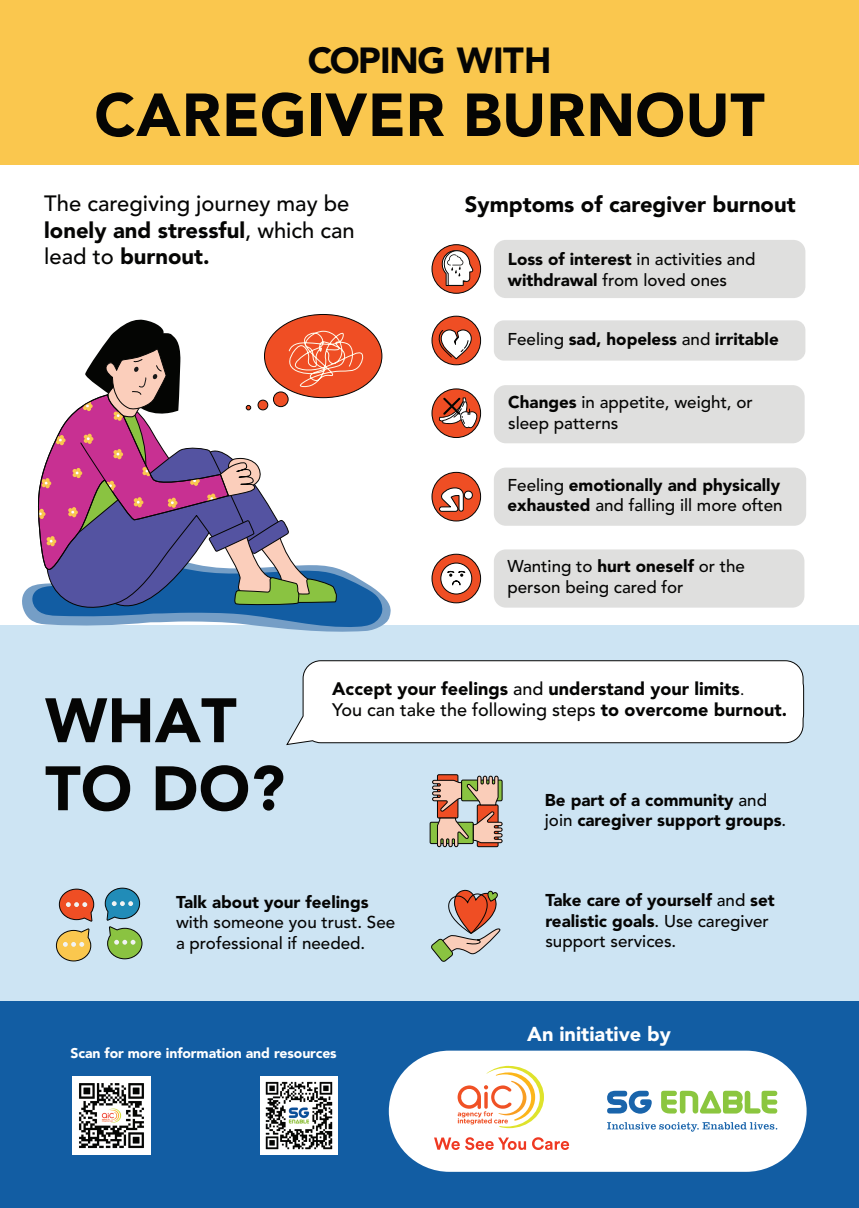
<style>
.page{position:relative;width:859px;height:1208px;background:#fff}
.page>*{position:absolute;margin:0;border:0;box-sizing:border-box;transform-origin:0 0}
.t1{font:900 62px/68px "Avenir";letter-spacing:.005em;color:#050504}
.t2{font:900 60px "Avenir";letter-spacing:.005em;color:#050504}
.t3{font:900 36px "Avenir";letter-spacing:-.025em;color:#050504}
.t4{font:900 22px/26.4px "Avenir";color:#050504}
.t5{font:500 22px "Avenir LT Std";color:#050504}
.t6{font:900 20px "Avenir";color:#fff}
.t7{font:500 18px "Avenir LT Std";color:#050504}
.t8{font:900 18px "Avenir";color:#050504}
.t9{font:500 17px/20.4px "Avenir LT Std";color:#050504}
.t10{font:900 17px/20.4px "Avenir";color:#050504}
.t11{font:900 14px "Avenir";letter-spacing:-.005em;color:#fff}
.s1{font-family:"Avenir LT Std";font-weight:500}
.s2{font-family:"Avenir";font-weight:900}
.s3{font-weight:400}
</style>
<div class="page">
<div style="left:494px;top:320px;width:311px;height:40px;background:#dfdfde;border-radius:10px"></div>
<div style="left:494px;top:240px;width:311px;height:58px;background:#dfdfde;border-radius:12px"></div>
<div style="left:494px;top:467px;width:312px;height:59px;background:#dfdfde;border-radius:12px"></div>
<div style="left:494px;top:549px;width:310px;height:58px;background:#dfdfde;border-radius:12px"></div>
<div style="left:494px;top:385px;width:311px;height:58px;background:#dfdfde;border-radius:12px"></div>
<div style="left:0;top:625px;width:859px;height:417px;background:#cde4f3"></div>
<svg style="left:22px;top:318px;width:369px;height:314px"></svg>
<svg style="left:432px;top:554px;width:49px;height:49px"></svg>
<div style="left:431px;top:554px;width:50px;height:49px;border:1px solid #050504;border-radius:50%"></div>
<div style="left:441px;top:563px;width:31px;height:31px;background:#fff;border-radius:50%"></div>
<div style="left:440px;top:562px;width:32px;height:32px;border:1px solid #050504;border-radius:50%"></div>
<svg style="left:447px;top:570px;width:18px;height:15px"></svg>
<div style="left:432px;top:389px;width:49px;height:48px;background:#ef4e24;border-radius:50%"></div>
<div style="left:431px;top:388px;width:50px;height:50px;border:1px solid #050504;border-radius:50%"></div>
<svg style="left:439px;top:396px;width:39px;height:32px"></svg>
<svg style="left:432px;top:472px;width:49px;height:49px"></svg>
<div style="left:431px;top:472px;width:50px;height:49px;border:1px solid #050504;border-radius:50%"></div>
<svg style="left:438px;top:479px;width:36px;height:33px"></svg>
<div style="left:432px;top:316px;width:49px;height:49px;background:#ef4e24;border-radius:50%"></div>
<div style="left:431px;top:316px;width:50px;height:49px;border:1px solid #050504;border-radius:50%"></div>
<svg style="left:104px;top:887px;width:39px;height:73px"></svg>
<svg style="left:55px;top:888px;width:40px;height:74px"></svg>
<div style="left:437px;top:774px;width:21px;height:44px;border:1px solid #050504"></div>
<svg style="left:430px;top:775px;width:73px;height:187px"></svg>
<svg style="left:286px;top:660px;width:519px;height:86px;background:#f5f6f7"></svg>
<div style="left:432px;top:245px;width:49px;height:48px;background:#ef4e24;border-radius:50%"></div>
<div style="left:431px;top:244px;width:50px;height:50px;border:1px solid #050504;border-radius:50%"></div>
<svg style="left:441px;top:250px;width:33px;height:36px"></svg>
<svg style="left:438px;top:329px;width:35px;height:31px"></svg>
<div style="left:0;top:1001px;width:859px;height:207px;background:#125da3"></div>
<img style="left:73px;top:1076px;width:78px;height:78px">
<img style="left:260px;top:1077px;width:77px;height:77px">
<div style="left:389px;top:1050px;width:418px;height:121px;background:#fff;border-radius:61px"></div>
<svg style="left:607px;top:1090px;width:45px;height:23px"></svg>
<svg style="left:661px;top:1090px;width:116px;height:23px"></svg>
<svg style="left:607px;top:1122px;width:170px;height:9px"></svg>
<svg style="left:458px;top:1065px;width:86px;height:63px"></svg>
<svg style="left:434px;top:1137px;width:92px;height:13px"></svg>
<svg style="left:532px;top:1137px;width:37px;height:13px"></svg>
<div style="left:0;top:0;width:859px;height:165px;background:#fac74e"></div>
<h3 class="t3" style="left:308px;top:34px;width:245px">COPING WITH</h3>
<h2 class="t2" style="left:94px;top:71px;width:672px">CAREGIVER BURNOUT</h2>
<p class="t5" style="left:44px;top:191px;width:307px">The caregiving journey may be</p>
<p class="t4" style="left:44px;top:218px;width:312px">lonely and stressful<span class="s1">, which can lead to</span> burnout.</p>
<p class="t4" style="left:465px;top:192px;width:332px">Symptoms of caregiver burnout</p>
<p class="t9" style="left:508px;top:249px;width:249px"><span class="s2">Loss of interest</span> in activities and <span class="s2">withdrawal</span> from loved ones</p>
<p class="t10" style="left:507px;top:329px;width:273px"><span class="s1">Feeling</span> sad, hopeless <span class="s1">and</span> irritable</p>
<p class="t9" style="left:508px;top:393px;width:246px"><span class="s2">Changes</span> in appetite, weight, or sleep patterns</p>
<p class="t10" style="left:507px;top:475px;width:274px"><span class="s1">Feeling</span> emotionally and physically</p>
<p class="t9" style="left:507px;top:495px;width:277px"><span class="s2">exhausted</span> and falling ill more often</p>
<p class="t9" style="left:507px;top:557px;width:239px">Wanting to <span class="s2">hurt oneself</span> or the person being cared for</p>
<h1 class="t1" style="left:45px;top:690px;width:241px">WHAT<br>TO DO?</h1>
<p class="t8" style="left:332px;top:675px;width:414px">Accept your feelings <span class="s1">and</span> understand your limits<span class="s3">.</span></p>
<p class="t7" style="left:332px;top:700px;width:456px">You can take the following steps <span class="s2">to overcome burnout.</span></p>
<p class="t10" style="left:545px;top:790px;width:243px">Be part of a community <span class="s1">and join</span> caregiver support groups<span class="s1">.</span></p>
<p class="t10" style="left:176px;top:892px;width:194px">Talk about your feelings</p>
<p class="t9" style="left:176px;top:912px;width:221px">with someone you trust. See a professional if needed.</p>
<p class="t11" style="left:70px;top:1043px;width:268px">Scan for more information and resources</p>
<p class="t10" style="left:545px;top:891px;width:231px">Take care of yourself <span class="s1">and</span> set realistic goals<span class="s1">. Use caregiver</span></p>
<p class="t9" style="left:545px;top:931px;width:132px">support services.</p>
<p class="t6" style="left:527px;top:1019px;width:145px">An initiative by</p>
<p class="t6" style="left:528px;top:1023px;width:145px">An initiative by</p>
</div>
